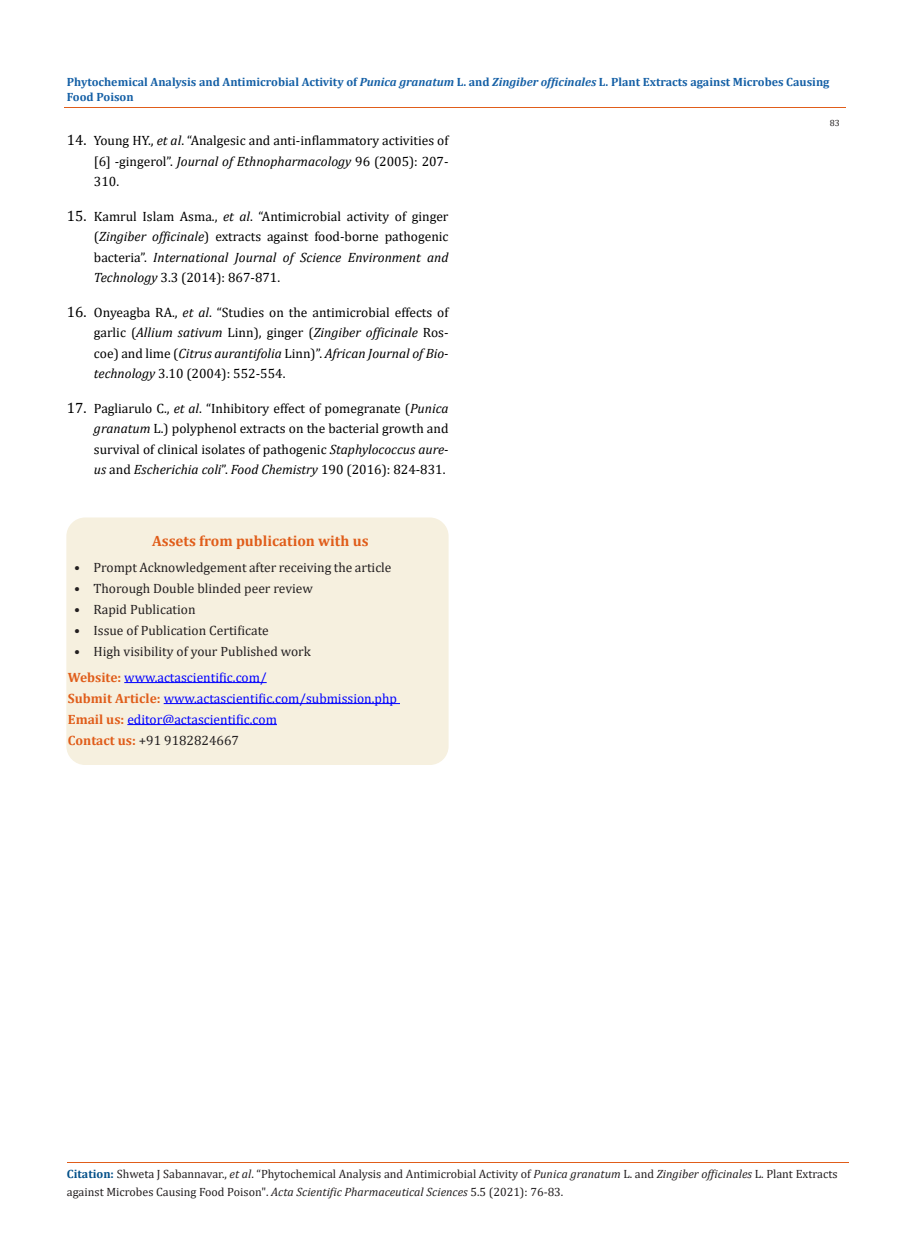
<style>
.page{position:relative;width:917px;height:1260px;background:#fff}
.page>*{position:absolute;margin:0;border:0;box-sizing:border-box;transform-origin:0 0}
.t1{font:700 15px "Cambria";color:#e05d1a}
.t2{font:13.5px/20.2px "Cambria";color:#000;text-align:justify}
.t3{font:13.5px "Cambria";color:#231f20}
.t4{font:13.5px "Cambria";color:#00f}
.t5{font:12px/18px "Cambria";color:#231f20}
.t6{font:700 12px/15px "Cambria";color:#1560a6}
.t7{font:9px "Cambria";color:#231f20}
.s1{font-style:italic}
.s2{font-size:15px}
.s3{font-weight:700;color:#e05d1a}
.s4{font-weight:700;color:#035089}
</style>
<div class="page">
<div style="left:67px;top:518px;width:381px;height:246px;background:#f6f0df;border-radius:18px"></div>
<div style="left:66px;top:518px;width:382px;height:247px;border:2px solid #f6f0df;border-radius:18px"></div>
<hr style="left:124px;top:682px;width:143px;height:1px;background:#00f">
<hr style="left:164px;top:703px;width:236px;height:1px;background:#00f">
<hr style="left:127px;top:724px;width:150px;height:1px;background:#00f">
<hr style="left:64px;top:108px;width:781px;height:1px;background:#e05d1a">
<hr style="left:67px;top:1162px;width:781px;height:1px;background:#e05d1a">
<p class="t6" style="left:67px;top:74px;width:764px">Phytochemical Analysis and Antimicrobial Activity of <span class="s1">Punica granatum</span> L. and <span class="s1">Zingiber officinales</span> L. Plant Extracts against Microbes Causing<br>Food Poison</p>
<p class="t2" style="left:94px;top:131px;width:356px;text-indent:-27px"><span class="s2">14.</span> Young HY., <span class="s1">et al</span>. “Analgesic and anti-inflammatory activities of [6] -gingerol”. <span class="s1">Journal of Ethnopharmacology</span> 96 (2005): 207- 310.</p>
<p class="t2" style="left:94px;top:206px;width:356px;text-indent:-27px"><span class="s2">15.</span> Kamrul Islam Asma., <span class="s1">et al</span>. “Antimicrobial activity of ginger (<span class="s1">Zingiber officinale</span>) extracts against food-borne pathogenic bacteria”. <span class="s1">International Journal of Science Environment and Technology</span> 3.3 (2014): 867-871.</p>
<p class="t2" style="left:94px;top:302px;width:356px;text-indent:-27px"><span class="s2">16.</span> Onyeagba RA., <span class="s1">et al</span>. “Studies on the antimicrobial effects of garlic (<span class="s1">Allium sativum</span> Linn), ginger (<span class="s1">Zingiber officinale</span> Ros&shy;coe) and lime (<span class="s1">Citrus aurantifolia</span> Linn)”. <span class="s1">African Journal of Bio&shy;technology</span> 3.10 (2004): 552-554.</p>
<p class="t2" style="left:94px;top:398px;width:356px;text-indent:-27px"><span class="s2">17.</span> Pagliarulo C., <span class="s1">et al</span>. “Inhibitory effect of pomegranate (<span class="s1">Punica granatum</span> L.) polyphenol extracts on the bacterial growth and survival of clinical isolates of pathogenic <span class="s1">Staphylococcus aure&shy;us</span> and <span class="s1">Escherichia coli</span>”. <span class="s1">Food Chemistry</span> 190 (2016): 824-831.</p>
<p class="t1" style="left:152px;top:531px;width:218px">Assets from publication with us</p>
<p class="t3" style="left:74px;top:560px;width:319px">• Prompt Acknowledgement after receiving the article</p>
<p class="t3" style="left:74px;top:581px;width:240px">• Thorough Double blinded peer review</p>
<p class="t3" style="left:74px;top:602px;width:123px">• Rapid Publication</p>
<p class="t3" style="left:74px;top:623px;width:196px">• Issue of Publication Certificate</p>
<p class="t3" style="left:74px;top:644px;width:238px">• High visibility of your Published work</p>
<p class="t4" style="left:68px;top:669px;width:200px"><span class="s3">Website:</span> www.actascientific.com/</p>
<p class="t4" style="left:68px;top:690px;width:330px"><span class="s3">Submit Article:</span> www.actascientific.com/submission.php</p>
<p class="t4" style="left:68px;top:711px;width:210px"><span class="s3">Email us:</span> editor@actascientific.com</p>
<p class="t3" style="left:68px;top:732px;width:173px"><span class="s3">Contact us:</span> +91 9182824667</p>
<p class="t7" style="left:829px;top:118px;width:11px">83</p>
<p class="t5" style="left:67px;top:1165px;width:772px"><span class="s4">Citation:</span> Shweta J Sabannavar., <span class="s1">et al</span>. “Phytochemical Analysis and Antimicrobial Activity of <span class="s1">Punica granatum</span> L. and <span class="s1">Zingiber officinales</span> L. Plant Extracts against Microbes Causing Food Poison". <span class="s1">Acta Scientific Pharmaceutical Sciences</span> 5.5 (2021): 76-83.</p>
</div>
